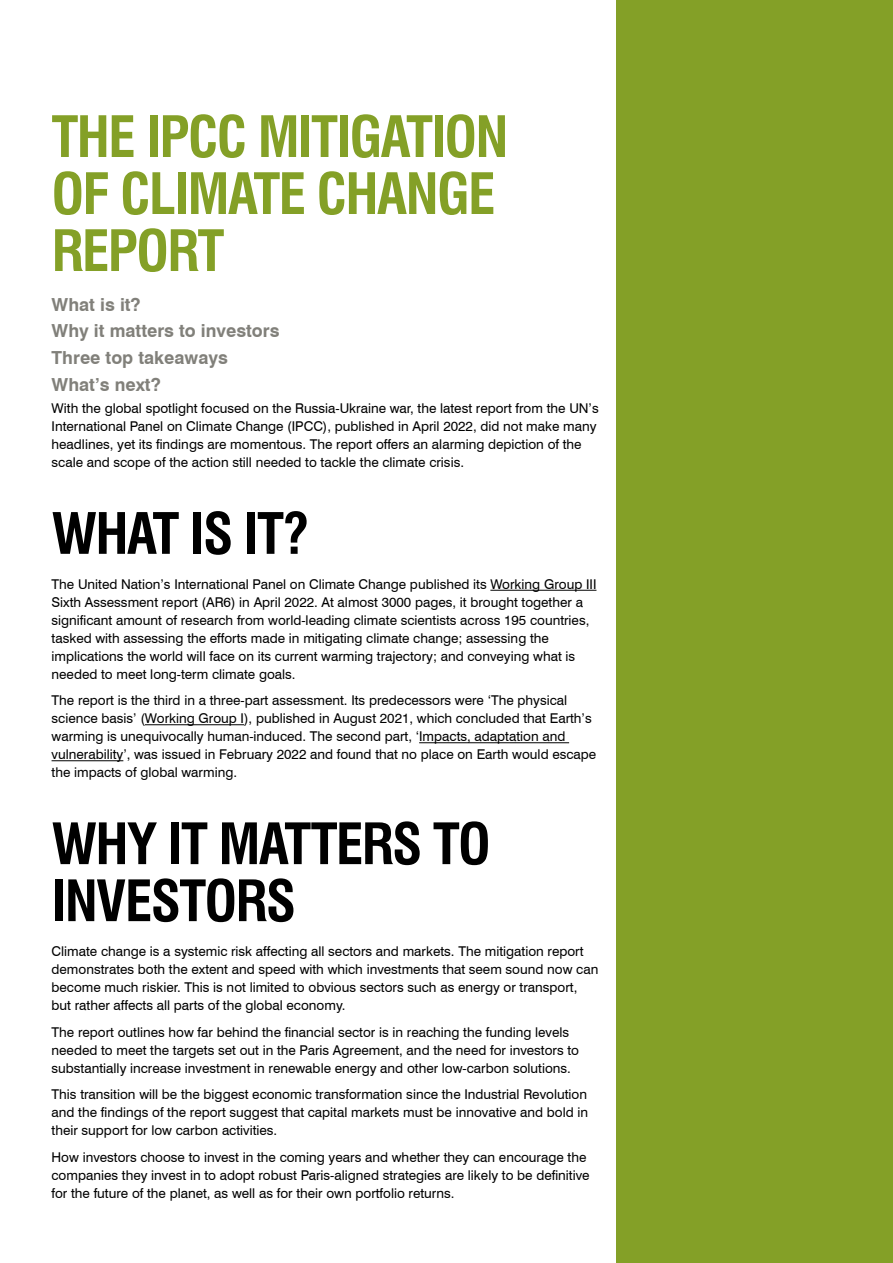
<style>
.page{position:relative;width:893px;height:1263px;background:#fff}
.page>*{position:absolute;margin:0;border:0;box-sizing:border-box;transform-origin:0 0}
.t1{font:700 condensed 55.5px/57px "Swiss 721 BT";letter-spacing:-.03em;color:#84a027}
.t2{font:700 condensed 55.5px/57px "Swiss 721 BT";letter-spacing:-.03em;color:#000}
.t3{font:700 18px "Swiss 721 BT";color:#81807a}
.BODY_text{font:13.5px/18px "Swiss 721 BT";color:#000}
</style>
<div class="page">
<hr style="left:490px;top:590px;width:106px;height:1px;background:#000">
<hr style="left:145px;top:724px;width:99px;height:1px;background:#000">
<hr style="left:419px;top:742px;width:150px;height:1px;background:#000">
<hr style="left:52px;top:760px;width:71px;height:1px;background:#000">
<div style="left:617px;top:0;width:276px;height:1263px;background:#84a027"></div>
<p class="t1" style="left:52px;top:108px;width:458px">THE IPCC MITIGATION<br>OF CLIMATE CHANGE<br>REPORT</p>
<p class="t3" style="left:52px;top:293px;width:91px">What is it?</p>
<p class="t3" style="left:52px;top:320px;width:230px">Why it matters to investors</p>
<p class="t3" style="left:52px;top:347px;width:178px">Three top takeaways</p>
<p class="t3" style="left:52px;top:373px;width:111px">What’s next?</p>
<p class="BODY_text" style="left:52px;top:399px;width:549px">With the global spotlight focused on the Russia-Ukraine war, the latest report from the UN’s International Panel on Climate Change (IPCC), published in April 2022, did not make many headlines, yet its findings are momentous. The report offers an alarming depiction of the scale and scope of the action still needed to tackle the climate crisis.</p>
<p class="t2" style="left:52px;top:505px;width:259px">WHAT IS IT?</p>
<p class="BODY_text" style="left:52px;top:575px;width:546px">The United Nation’s International Panel on Climate Change published its Working Group III Sixth Assessment report (AR6) in April 2022. At almost 3000 pages, it brought together a significant amount of research from world-leading climate scientists across 195 countries, tasked with assessing the efforts made in mitigating climate change; assessing the implications the world will face on its current warming trajectory; and conveying what is needed to meet long-term climate goals.</p>
<p class="BODY_text" style="left:52px;top:691px;width:546px">The report is the third in a three-part assessment. Its predecessors were ‘The physical science basis’ (Working Group I), published in August 2021, which concluded that Earth’s warming is unequivocally human-induced. The second part, ‘Impacts, adaptation and vulnerability’, was issued in February 2022 and found that no place on Earth would escape the impacts of global warming.</p>
<p class="t2" style="left:52px;top:815px;width:441px">WHY IT MATTERS TO<br>INVESTORS</p>
<p class="BODY_text" style="left:52px;top:942px;width:548px">Climate change is a systemic risk affecting all sectors and markets. The mitigation report demonstrates both the extent and speed with which investments that seem sound now can become much riskier. This is not limited to obvious sectors such as energy or transport, but rather affects all parts of the global economy.</p>
<p class="BODY_text" style="left:52px;top:1023px;width:529px">The report outlines how far behind the financial sector is in reaching the funding levels needed to meet the targets set out in the Paris Agreement, and the need for investors to substantially increase investment in renewable energy and other low-carbon solutions.</p>
<p class="BODY_text" style="left:52px;top:1085px;width:538px;text-align:justify">This transition will be the biggest economic transformation since the Industrial Revolution and the findings of the report suggest that capital markets must be innovative and bold in their support for low carbon activities.</p>
<p class="BODY_text" style="left:52px;top:1148px;width:540px">How investors choose to invest in the coming years and whether they can encourage the companies they invest in to adopt robust Paris-aligned strategies are likely to be definitive for the future of the planet, as well as for their own portfolio returns.</p>
</div>
